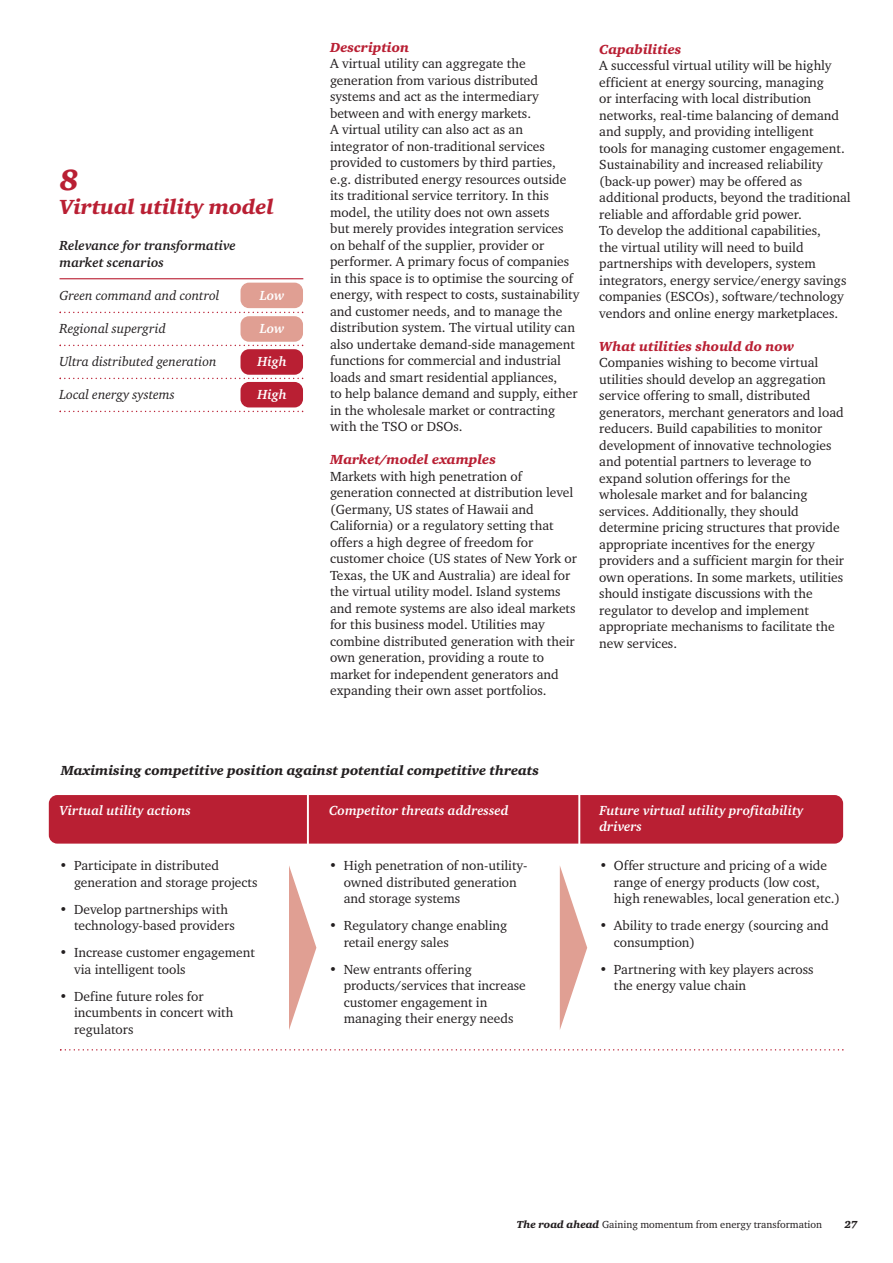
<style>
.page{position:relative;width:893px;height:1263px;background:#fff}
.page>*{position:absolute;margin:0;border:0;box-sizing:border-box;transform-origin:0 0}
.t1{font:30px "Charter ITC Blac Ital";color:#b91f33}
.t2{font:21px "Charter ITC Blac Ital";letter-spacing:-.005em;color:#b91f33}
.t3{font:13.5px/16.5px "Charter ITC";color:#231f20}
.t4{font:italic 700 13.5px "Charter ITC";color:#fff}
.t5{font:italic 13.5px "Charter ITC";color:#231f20}
.t6{font:13.5px "Charter ITC Blac Ital";color:#b91f33}
.t7{font:13.5px "Charter ITC Blac Ital";color:#231f20}
.t8{font:italic 700 13.5px/16.5px "Charter ITC";color:#231f20}
.t9{font:10.5px "Charter ITC";color:#231f20}
.t10{font:10.5px "Charter ITC Blac Ital";color:#231f20}
.s1{font-family:"Charter ITC Blac Ital"}
</style>
<div class="page">
<svg style="left:289px;top:866px;width:27px;height:164px"></svg>
<svg style="left:560px;top:866px;width:27px;height:163px"></svg>
<div style="left:49px;top:795px;width:794px;height:49px;background:#b91f33;border-radius:9px"></div>
<hr style="left:307px;top:791px;width:2px;height:54px;background:#fff">
<hr style="left:578px;top:791px;width:2px;height:54px;background:#fff">
<svg style="left:60px;top:1049px;width:784px;height:1px"></svg>
<div style="left:240px;top:316px;width:63px;height:26px;background:#e09f93;border-radius:9px"></div>
<div style="left:240px;top:349px;width:63px;height:26px;background:#b91f33;border-radius:9px"></div>
<div style="left:240px;top:382px;width:63px;height:25px;background:#b91f33;border-radius:9px"></div>
<div style="left:240px;top:283px;width:63px;height:25px;background:#e09f93;border-radius:9px"></div>
<hr style="left:60px;top:278px;width:243px;height:1px;background:#b91f33">
<svg style="left:60px;top:312px;width:243px;height:1px"></svg>
<svg style="left:60px;top:345px;width:243px;height:1px"></svg>
<svg style="left:60px;top:378px;width:243px;height:1px"></svg>
<svg style="left:60px;top:411px;width:243px;height:1px"></svg>
<h1 class="t1" style="left:60px;top:162px;width:21px">8</h1>
<h2 class="t2" style="left:60px;top:195px;width:216px">Virtual utility model</h2>
<p class="t8" style="left:60px;top:237px;width:178px">Relevance for transformative market scenarios</p>
<p class="t5" style="left:60px;top:287px;width:161px">Green command and control</p>
<p class="t4" style="left:260px;top:287px;width:26px">Low</p>
<p class="t5" style="left:60px;top:320px;width:108px">Regional supergrid</p>
<p class="t4" style="left:260px;top:320px;width:26px">Low</p>
<p class="t5" style="left:60px;top:353px;width:159px">Ultra distributed generation</p>
<p class="t4" style="left:258px;top:353px;width:31px">High</p>
<p class="t5" style="left:60px;top:386px;width:117px">Local energy systems</p>
<p class="t4" style="left:258px;top:386px;width:31px">High</p>
<p class="t6" style="left:330px;top:39px;width:81px">Description</p>
<p class="t3" style="left:330px;top:55px;width:251px">A virtual utility can aggregate the generation from various distributed systems and act as the intermediary between and with energy markets.<br>A virtual utility can also act as an integrator of non-traditional services provided to customers by third parties, e.g. distributed energy resources outside its traditional service territory. In this model, the utility does not own assets<br>but merely provides integration services on behalf of the supplier, provider or performer. A primary focus of companies in this space is to optimise the sourcing of energy, with respect to costs, sustainability and customer needs, and to manage the distribution system. The virtual utility can also undertake demand-side management functions for commercial and industrial loads and smart residential appliances,<br>to help balance demand and supply, either in the wholesale market or contracting with the TSO or DSOs.</p>
<p class="t6" style="left:330px;top:452px;width:167px">Market/model examples</p>
<p class="t3" style="left:330px;top:468px;width:248px">Markets with high penetration of generation connected at distribution level (Germany, US states of Hawaii and California) or a regulatory setting that offers a high degree of freedom for customer choice (US states of New York or Texas, the UK and Australia) are ideal for the virtual utility model. Island systems and remote systems are also ideal markets for this business model. Utilities may combine distributed generation with their own generation, providing a route to market for independent generators and expanding their own asset portfolios.</p>
<p class="t6" style="left:599px;top:41px;width:84px">Capabilities</p>
<p class="t3" style="left:599px;top:57px;width:253px">A successful virtual utility will be highly efficient at energy sourcing, managing<br>or interfacing with local distribution networks, real-time balancing of demand and supply, and providing intelligent<br>tools for managing customer engagement.<br>Sustainability and increased reliability (back-up power) may be offered as additional products, beyond the traditional reliable and affordable grid power.<br>To develop the additional capabilities,<br>the virtual utility will need to build partnerships with developers, system integrators, energy service/energy savings companies (ESCOs), software/technology vendors and online energy marketplaces.</p>
<p class="t6" style="left:599px;top:338px;width:197px">What utilities should do now</p>
<p class="t3" style="left:599px;top:354px;width:246px">Companies wishing to become virtual utilities should develop an aggregation service offering to small, distributed generators, merchant generators and load reducers. Build capabilities to monitor development of innovative technologies and potential partners to leverage to expand solution offerings for the wholesale market and for balancing services. Additionally, they should determine pricing structures that provide appropriate incentives for the energy providers and a sufficient margin for their own operations. In some markets, utilities should instigate discussions with the regulator to develop and implement appropriate mechanisms to facilitate the new services.</p>
<p class="t7" style="left:61px;top:762px;width:480px">Maximising competitive position against potential competitive threats</p>
<p class="t4" style="left:60px;top:802px;width:133px">Virtual utility actions</p>
<p class="t4" style="left:599px;top:802px;width:206px">Future virtual utility profitability</p>
<p class="t4" style="left:329px;top:802px;width:181px">Competitor threats addressed</p>
<p class="t3" style="left:74px;top:857px;width:185px;text-indent:-15px">• Participate in distributed generation and storage projects</p>
<p class="t3" style="left:74px;top:900px;width:162px;text-indent:-15px">• Develop partnerships with technology-based providers</p>
<p class="t3" style="left:74px;top:944px;width:182px;text-indent:-15px">• Increase customer engagement via intelligent tools</p>
<p class="t3" style="left:74px;top:987px;width:161px;text-indent:-15px">• Define future roles for incumbents in concert with regulators</p>
<p class="t3" style="left:344px;top:857px;width:185px;text-indent:-15px">• High penetration of non-utility&shy;owned distributed generation and storage systems</p>
<p class="t3" style="left:344px;top:917px;width:165px;text-indent:-15px">• Regulatory change enabling retail energy sales</p>
<p class="t3" style="left:344px;top:960px;width:184px;text-indent:-15px">• New entrants offering products/services that increase customer engagement in managing their energy needs</p>
<p class="t4" style="left:599px;top:819px;width:44px">drivers</p>
<p class="t3" style="left:614px;top:857px;width:228px;text-indent:-15px">• Offer structure and pricing of a wide range of energy products (low cost, high renewables, local generation etc.)</p>
<p class="t3" style="left:614px;top:917px;width:216px;text-indent:-15px">• Ability to trade energy (sourcing and consumption)</p>
<p class="t3" style="left:614px;top:960px;width:201px;text-indent:-15px">• Partnering with key players across the energy value chain</p>
<p class="t9" style="left:517px;top:1218px;width:307px"><span class="s1">The road ahead</span> Gaining momentum from energy transformation</p>
<p class="t10" style="left:845px;top:1218px;width:15px">27</p>
</div>
